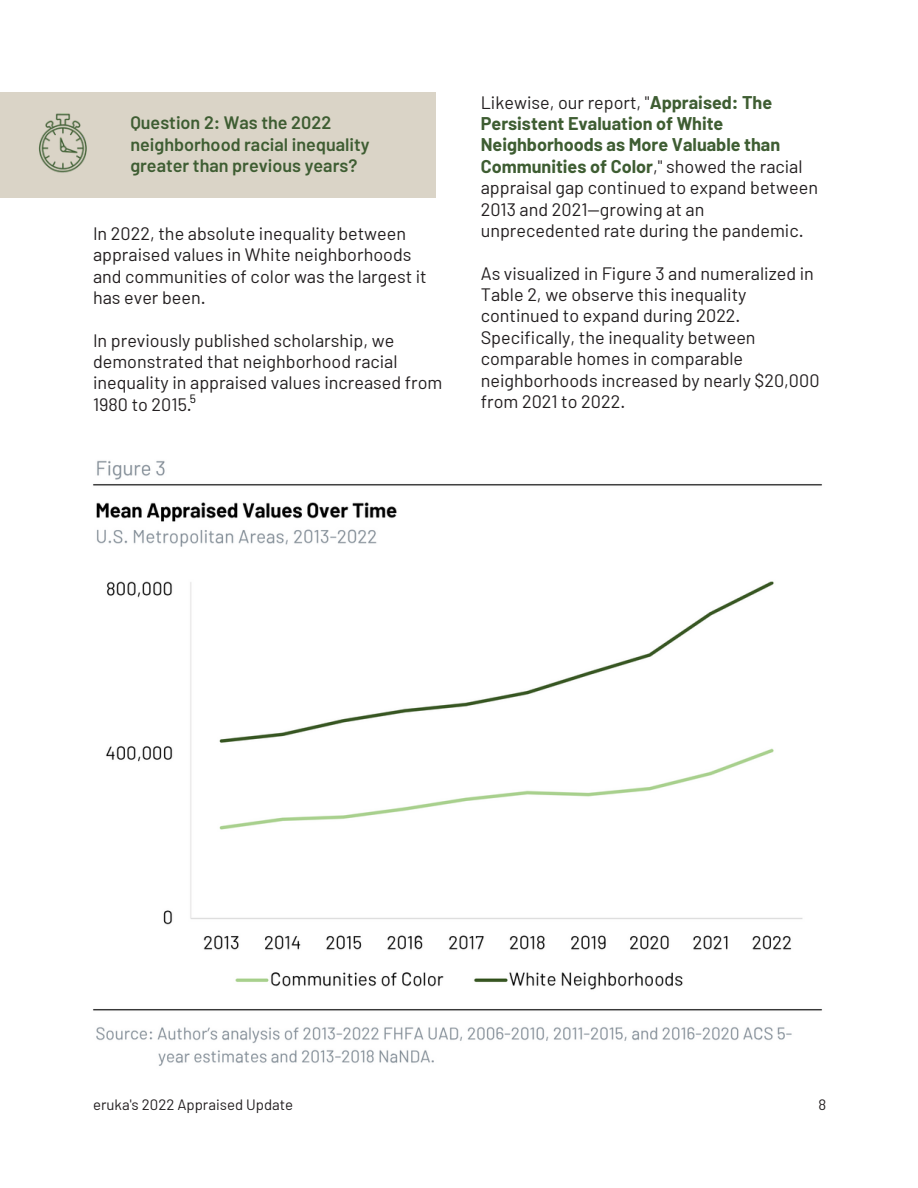
<style>
.page{position:relative;width:918px;height:1188px;background:#fff}
.page>*{position:absolute;margin:0;border:0;box-sizing:border-box;transform-origin:0 0}
.t1{font:18px/21.3px "Barlow";color:#231f20}
.t2{font:600 18px/21.3px "Barlow";color:#3e5d32}
.t3{font:15px "Barlow";color:#231f20}
.t4{font:12px "Barlow";color:#000}
.s1{font-weight:700;color:#3e5d32}
</style>
<div class="page">
<img style="left:93px;top:460px;width:729px;height:606px">
<div style="left:0;top:92px;width:436px;height:105px;background:#dad4c7"></div>
<img style="left:38px;top:113px;width:49px;height:60px">
<p class="t2" style="left:130px;top:112px;width:241px">Question 2: Was the 2022 neighborhood racial inequality greater than previous years?</p>
<p class="t1" style="left:93px;top:222px;width:335px">In 2022, the absolute inequality between appraised values in White neighborhoods and communities of color was the largest it has ever been.</p>
<p class="t1" style="left:93px;top:329px;width:351px">In previously published scholarship, we demonstrated that neighborhood racial inequality in appraised values increased from 1980 to 2015.</p>
<p class="t4" style="left:190px;top:391px;width:8px">5</p>
<p class="t1" style="left:481px;top:91px;width:339px">Likewise, our report, "<span class="s1">Appraised: The Persistent Evaluation of White Neighborhoods as More Valuable than Communities of Color</span>," showed the racial appraisal gap continued to expand between 2013 and 2021—growing at an unprecedented rate during the pandemic.</p>
<p class="t1" style="left:481px;top:262px;width:340px">As visualized in Figure 3 and numeralized in Table 2, we observe this inequality continued to expand during 2022.<br>Specifically, the inequality between comparable homes in comparable neighborhoods increased by nearly $20,000 from 2021 to 2022.</p>
<p class="t3" style="left:93px;top:1095px;width:202px">eruka's 2022 Appraised Update</p>
<p class="t3" style="left:818px;top:1095px;width:9px">8</p>
</div>
